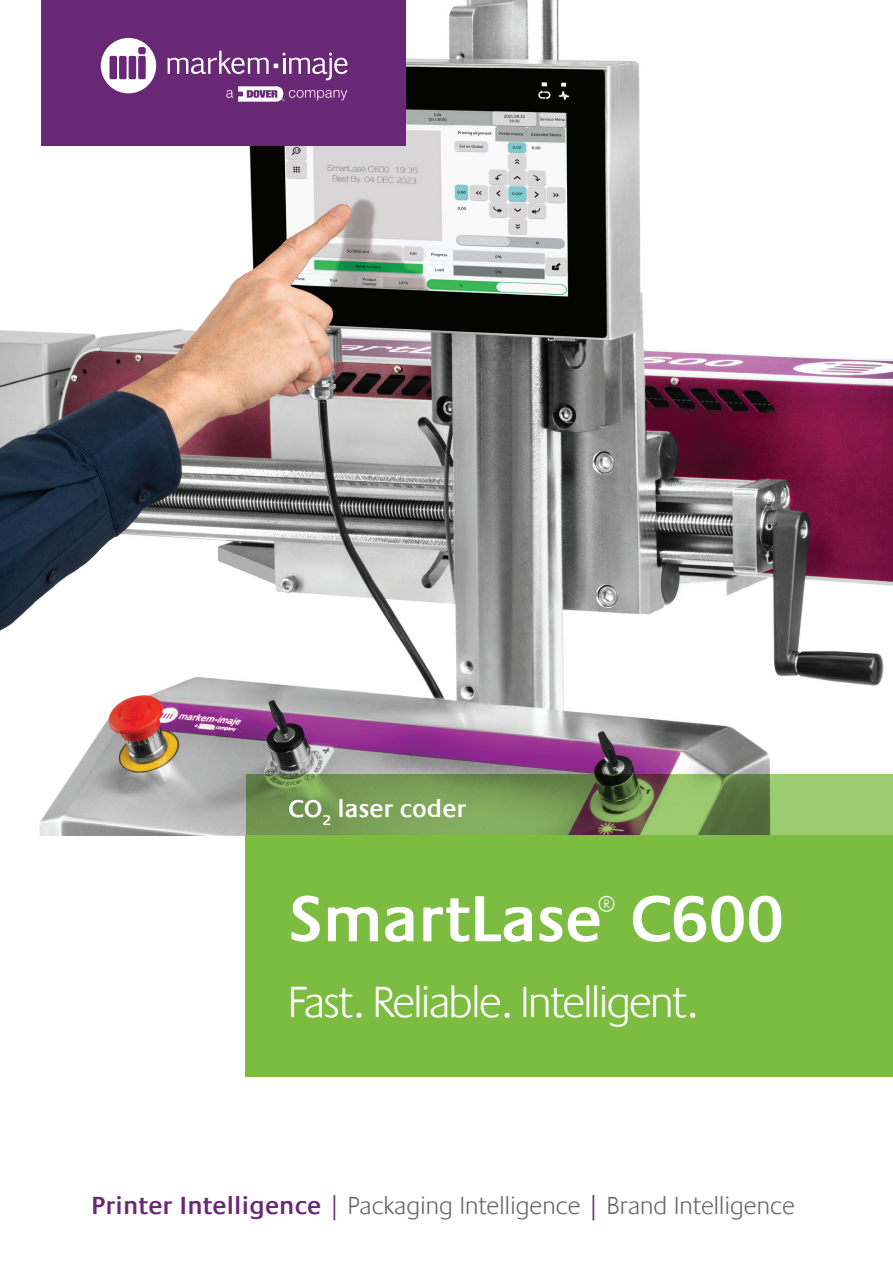
<style>
.page{position:relative;width:893px;height:1263px;background:#fff}
.page>*{position:absolute;margin:0;border:0;box-sizing:border-box;transform-origin:0 0}
.t1{font:600 67.5px "Praxis LT";letter-spacing:-.01em;color:#fff}
.t2{font:300 45px "Praxis LT";letter-spacing:-.03em;color:#fff}
.t3{font:300 25.5px "Praxis LT";letter-spacing:.01em;color:#68676b}
.t4{font:600 25.5px "Praxis LT";color:#fff}
.s1{font-weight:600;color:#692875}
.s2{color:#692875}
</style>
<div class="page">
<img style="left:0;top:0;width:893px;height:836px">
<svg style="left:246px;top:774px;width:647px;height:61px;background:#7b9d57"></svg>
<div style="left:246px;top:835px;width:647px;height:242px;background:#7cbc41"></div>
<div style="left:41px;top:0;width:364px;height:145px;background:#692875"></div>
<svg style="left:100px;top:38px;width:248px;height:64px"></svg>
<p class="t4" style="left:288px;top:794px;width:180px">CO<sub>2</sub> laser coder</p>
<h1 class="t1" style="left:288px;top:881px;width:498px">SmartLase<sup>®</sup> C600</h1>
<h2 class="t2" style="left:288px;top:977px;width:411px">Fast. Reliable. Intelligent.</h2>
<p class="t3" style="left:91px;top:1191px;width:705px"><span class="s1">Printer Intelligence</span> <span class="s2">|</span> Packaging Intelligence <span class="s2">|</span> Brand Intelligence</p>
</div>
